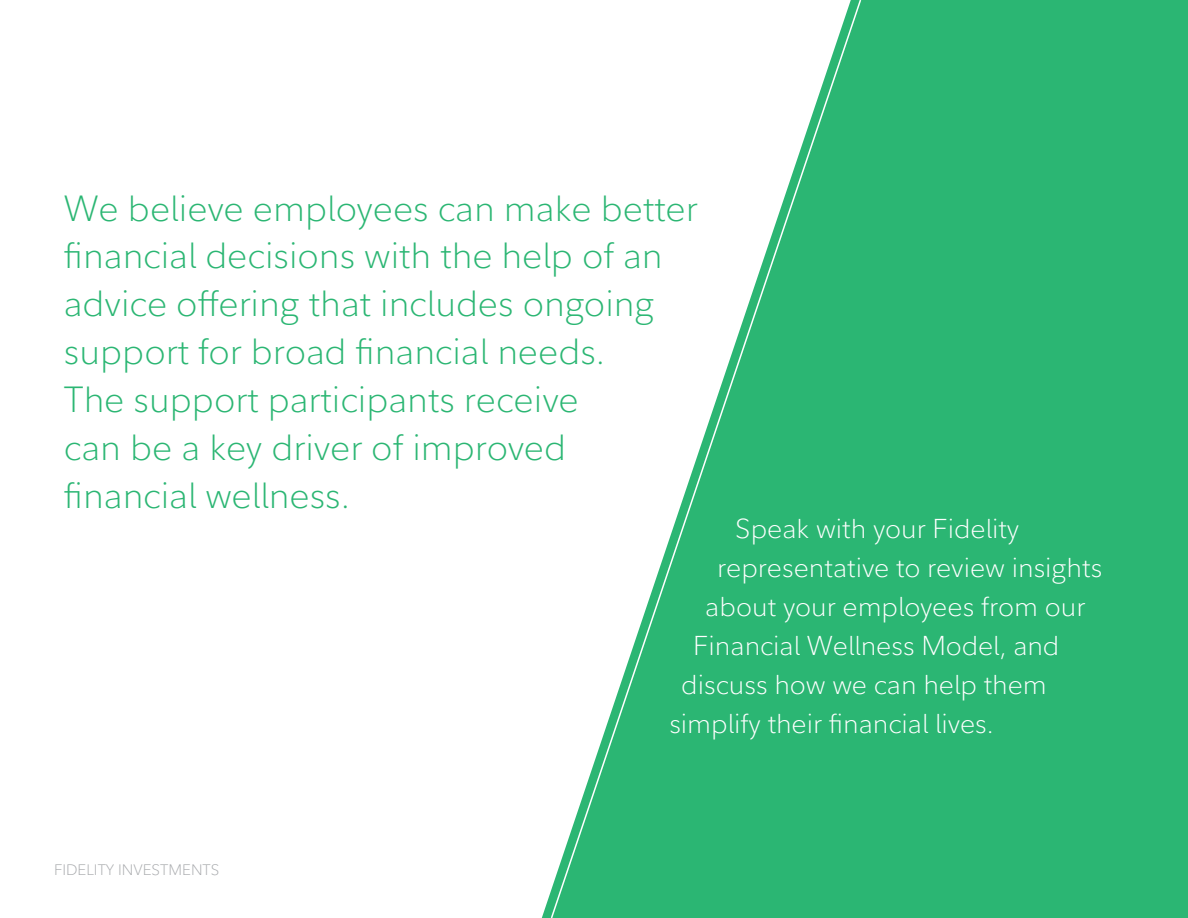
<style>
.page{position:relative;width:1188px;height:918px;background:#fff}
.page>*{position:absolute;margin:0;border:0;box-sizing:border-box;transform-origin:0 0}
.t1{font:300 36px/48px "Fidelity Sans";color:#2bb673}
.t2{font:300 27px "Fidelity Sans";color:#fff}
.t3{font:300 15px "Fidelity Sans";color:#a7a9ac}
</style>
<div class="page">
<div style="left:542px;top:0;width:646px;height:918px;background:#2bb673"></div>
<svg style="left:550px;top:0;width:312px;height:918px"></svg>
<p class="t1" style="left:64px;top:184px;width:635px">We believe employees can make better financial decisions with the help of an advice offering that includes ongoing support for broad financial needs.<br>The support participants receive<br>can be a key driver of improved financial wellness.</p>
<p class="t3" style="left:54px;top:860px;width:167px">FIDELITY INVESTMENTS</p>
<p class="t2" style="left:735px;top:511px;width:286px">Speak with your Fidelity</p>
<p class="t2" style="left:717px;top:550px;width:387px">representative to review insights</p>
<p class="t2" style="left:705px;top:589px;width:382px">about your employees from our</p>
<p class="t2" style="left:693px;top:628px;width:368px">Financial Wellness Model, and</p>
<p class="t2" style="left:681px;top:667px;width:367px">discuss how we can help them</p>
<p class="t2" style="left:669px;top:706px;width:326px">simplify their financial lives.</p>
</div>
